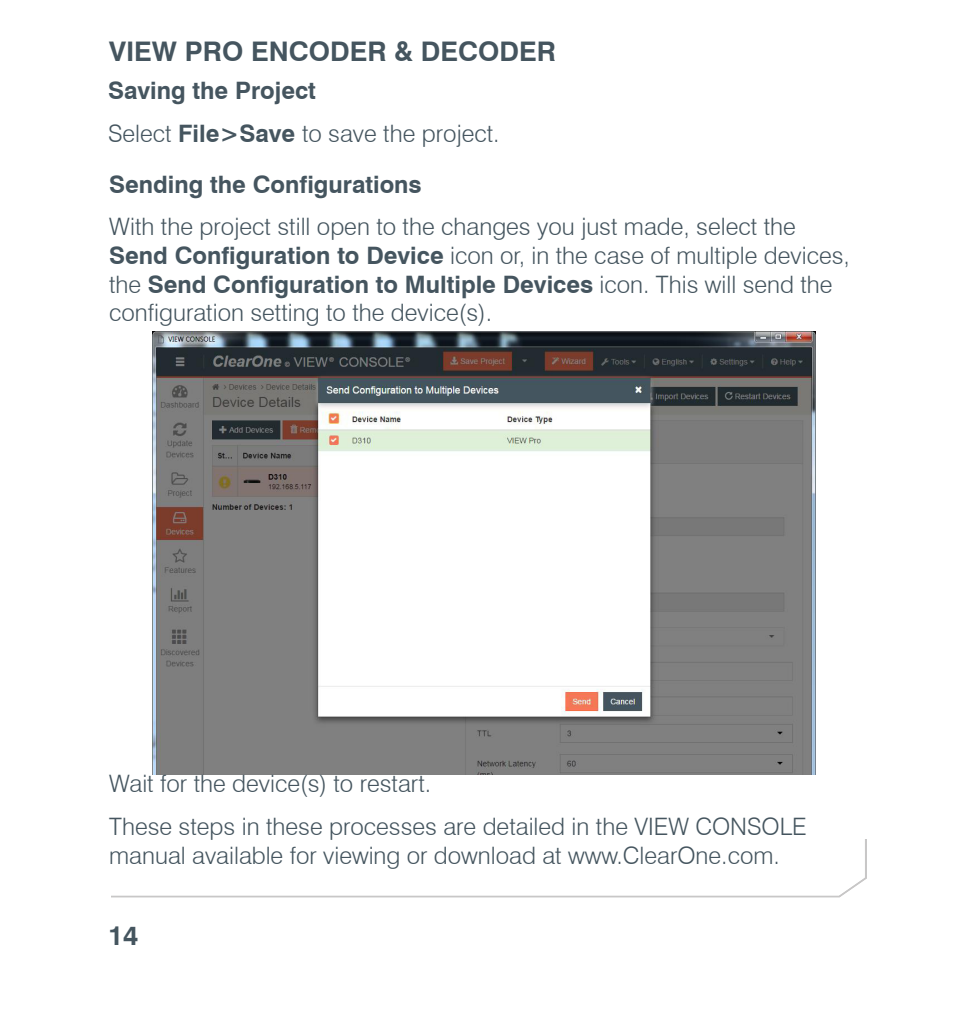
<style>
.page{position:relative;width:972px;height:1016px;background:#fff}
.page>*{position:absolute;margin:0;border:0;box-sizing:border-box;transform-origin:0 0}
.t1{font:700 27px "Swiss 721 BT";color:#45555f}
.Body_Copy{font:300 24px/28.8px "Swiss 721 BT";color:#45555f}
.Body_Copy-2{font:700 24px "Swiss 721 BT";color:#45555f}
.s1{font-weight:700}
</style>
<div class="page">
<img style="left:152px;top:332px;width:663px;height:442px">
<p class="t1" style="left:109px;top:35px;width:448px">VIEW PRO ENCODER &amp; DECODER</p>
<p class="Body_Copy-2" style="left:108px;top:76px;width:209px">Saving the Project</p>
<p class="Body_Copy" style="left:108px;top:118px;width:393px">Select <span class="s1">File&gt;Save</span> to save the project.</p>
<p class="Body_Copy-2" style="left:109px;top:169px;width:314px">Sending the Configurations</p>
<p class="Body_Copy" style="left:109px;top:212px;width:742px">With the project still open to the changes you just made, select the <span class="s1">Send Configuration to Device</span> icon or, in the case of multiple devices, the <span class="s1">Send Configuration to Multiple Devices</span> icon. This will send the configuration setting to the device(s).</p>
<p class="Body_Copy" style="left:109px;top:769px;width:323px">Wait for the device(s) to restart.</p>
<p class="Body_Copy" style="left:109px;top:811px;width:699px">These steps in these processes are detailed in the VIEW CONSOLE manual available for viewing or download at www.ClearOne.com.</p>
<p class="t1" style="left:108px;top:918px;width:32px">14</p>
</div>
